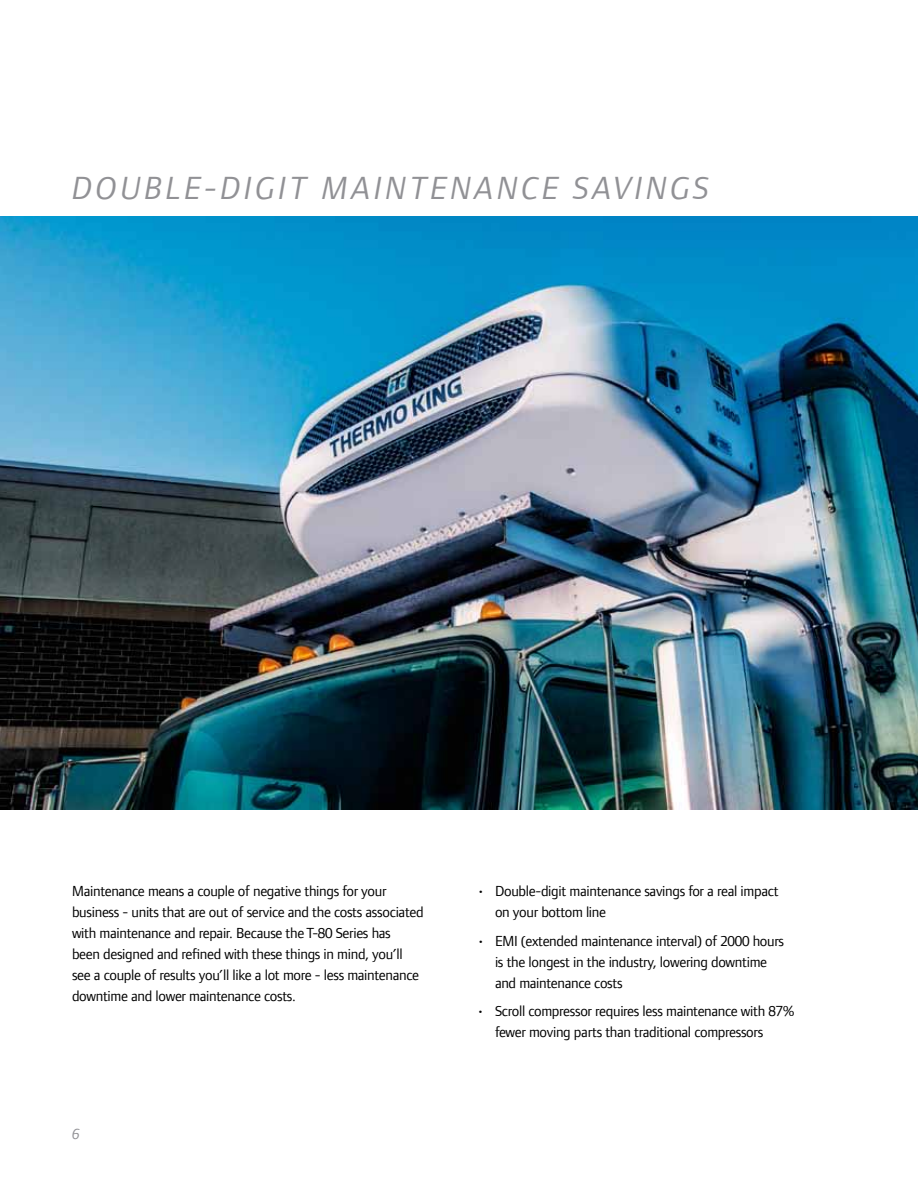
<style>
.page{position:relative;width:918px;height:1188px;background:#fff}
.page>*{position:absolute;margin:0;border:0;box-sizing:border-box;transform-origin:0 0}
.t1{font:italic 33px "Foundry Form Sans";letter-spacing:.1em;color:#919195}
.t2{font:15px/21px "Foundry Form Sans";letter-spacing:-.02em;color:#000}
.t3{font:italic 15px "Foundry Form Sans";color:#919195}
</style>
<div class="page">
<img style="left:0;top:216px;width:918px;height:594px">
<h1 class="t1" style="left:72px;top:169px;width:447px">DOUBLE-DIGIT MAINTENANCE</h1>
<h1 class="t1" style="left:574px;top:169px;width:59px">SAVING</h1>
<h1 class="t1" style="left:694px;top:169px;width:17px">S</h1>
<p class="t2" style="left:72px;top:881px;width:353px">Maintenance means a couple of negative things for your business - units that are out of service and the costs associated with maintenance and repair. Because the T-80 Series has<br>been designed and refined with these things in mind, you’ll see a couple of results you’ll like a lot more - less maintenance downtime and lower maintenance costs.</p>
<p class="t2" style="left:495px;top:881px;width:285px;text-indent:-18px">• Double-digit maintenance savings for a real impact on your bottom line</p>
<p class="t2" style="left:495px;top:930px;width:291px;text-indent:-18px">• EMI (extended maintenance interval) of 2000 hours is the longest in the industry, lowering downtime and maintenance costs</p>
<p class="t2" style="left:495px;top:1001px;width:301px;text-indent:-18px">• Scroll compressor requires less maintenance with 87% fewer moving parts than traditional compressors</p>
<p class="t3" style="left:72px;top:1126px;width:9px">6</p>
</div>
